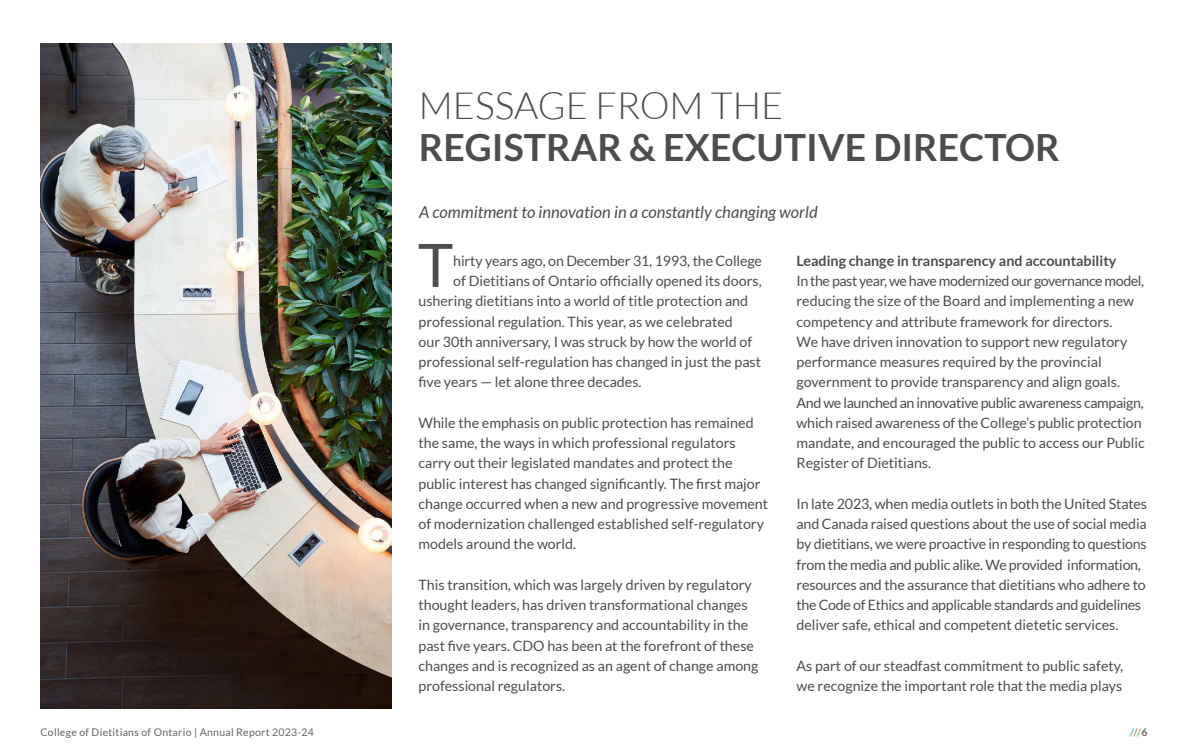
<style>
.page{position:relative;width:1188px;height:756px;background:#fff}
.page>*{position:absolute;margin:0;border:0;box-sizing:border-box;transform-origin:0 0}
.t1{font:60px "Lato";color:#4d4d4f}
.t2{font:700 37.5px "Lato";color:#4d4d4f}
.t3{font:300 37.5px "Lato";color:#4d4d4f}
.t4{font:italic 16.5px "Lato";color:#4d4d4f}
.t5{font:14.25px/20.2px "Lato";color:#4d4d4f}
.t6{font:700 14.25px "Lato";color:#4d4d4f}
.t7{font:10.5px "Lato";letter-spacing:.025em;color:#636466}
.t8{font:700 10.5px "Lato";color:#4eade1}
.s1{color:#e37a49}
.s2{color:#78b868}
.s3{color:#636466}
</style>
<div class="page">
<img style="left:40px;top:43px;width:352px;height:665px">
<h2 class="t3" style="left:419px;top:85px;width:366px">MESSAGE FROM THE</h2>
<h2 class="t2" style="left:419px;top:126px;width:642px">REGISTRAR &amp; EXECUTIVE DIRECTOR</h2>
<p class="t4" style="left:419px;top:203px;width:400px">A commitment to innovation in a constantly changing world</p>
<h1 class="t1" style="left:418px;top:232px;width:37px">T</h1>
<p class="t6" style="left:796px;top:253px;width:321px">Leading change in transparency and accountability</p>
<p class="t5" style="left:796px;top:271px;width:350px">In the past year, we have modernized our governance model, reducing the size of the Board and implementing a new competency and attribute framework for directors.<br>We have driven innovation to support new regulatory performance measures required by the provincial government to provide transparency and align goals.<br>And we launched an innovative public awareness campaign, which raised awareness of the College’s public protection mandate, and encouraged the public to access our Public Register of Dietitians.</p>
<p class="t5" style="left:796px;top:494px;width:352px">In late 2023, when media outlets in both the United States and Canada raised questions about the use of social media by dietitians, we were proactive in responding to questions from the media and public alike. We provided information, resources and the assurance that dietitians who adhere to the Code of Ethics and applicable standards and guidelines deliver safe, ethical and competent dietetic services.</p>
<p class="t5" style="left:796px;top:656px;width:328px">As part of our steadfast commitment to public safety, we recognize the important role that the media plays</p>
<p class="t5" style="left:453px;top:251px;width:310px">hirty years ago, on December 31, 1993, the College</p>
<p class="t5" style="left:453px;top:271px;width:310px">of Dietitians of Ontario officially opened its doors,</p>
<p class="t5" style="left:419px;top:291px;width:331px">ushering dietitians into a world of title protection and</p>
<p class="t5" style="left:419px;top:311px;width:316px">professional regulation. This year, as we celebrated</p>
<p class="t5" style="left:419px;top:332px;width:335px">our 30th anniversary, I was struck by how the world of</p>
<p class="t5" style="left:419px;top:352px;width:344px">professional self-regulation has changed in just the past</p>
<p class="t5" style="left:419px;top:372px;width:225px">five years — let alone three decades.</p>
<p class="t5" style="left:419px;top:413px;width:351px">While the emphasis on public protection has remained the same, the ways in which professional regulators carry out their legislated mandates and protect the public interest has changed significantly. The first major change occurred when a new and progressive movement of modernization challenged established self-regulatory models around the world.</p>
<p class="t5" style="left:419px;top:575px;width:342px">This transition, which was largely driven by regulatory thought leaders, has driven transformational changes in governance, transparency and accountability in the past five years. CDO has been at the forefront of these changes and is recognized as an agent of change among professional regulators.</p>
<p class="t7" style="left:40px;top:726px;width:275px">College of Dietitians of Ontario | Annual Report 2023-24</p>
<p class="t8" style="left:1130px;top:726px;width:19px">/<span class="s1">/</span><span class="s2">/</span><span class="s3">6</span></p>
</div>
